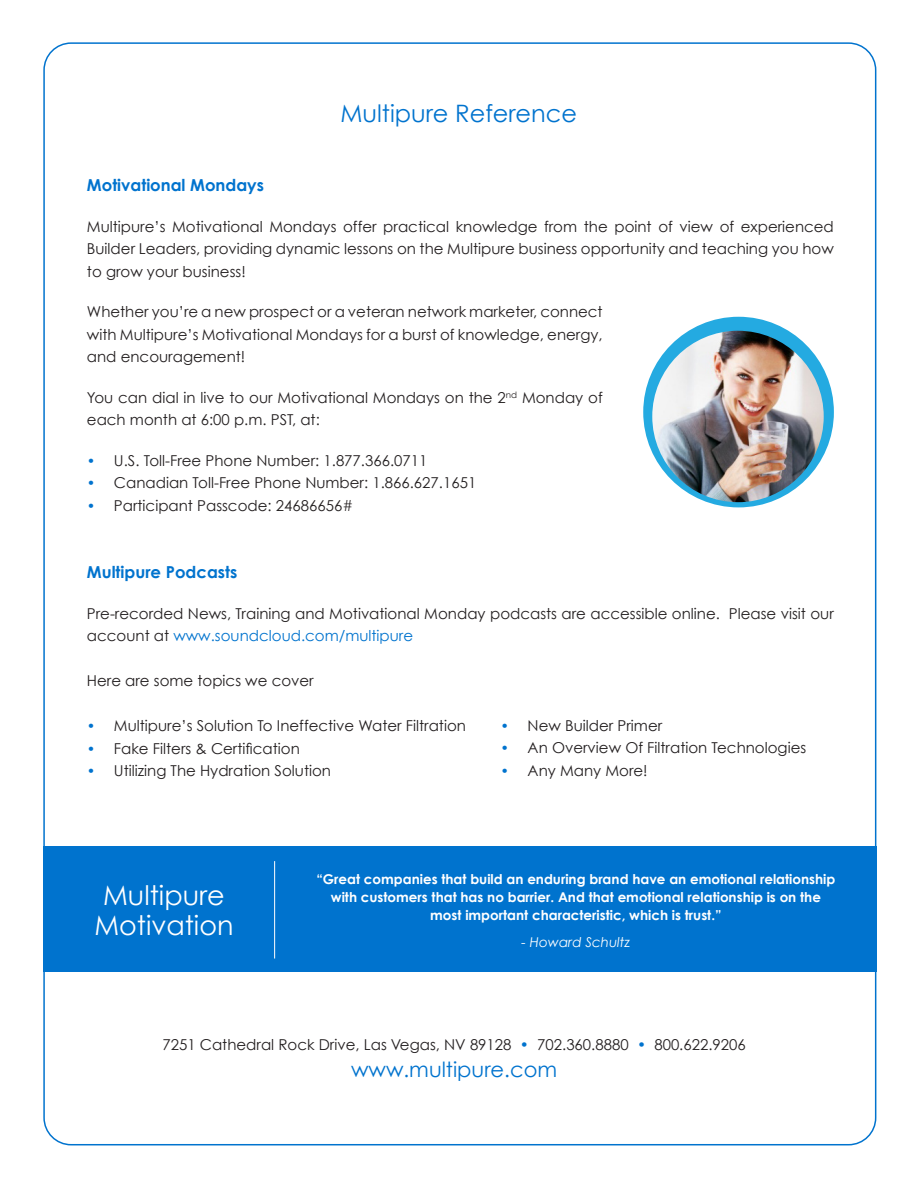
<style>
.page{position:relative;width:918px;height:1188px;background:#fff}
.page>*{position:absolute;margin:0;border:0;box-sizing:border-box;transform-origin:0 0}
.t1{font:27px "Century Gothic";color:#fff}
.t2{font:24px "Century Gothic";color:#0073ce}
.t3{font:21px "Century Gothic";color:#0073ce}
.t4{font:700 16.5px "Century Gothic";color:#0073ce}
.t5{font:15px/22.5px "Century Gothic";color:#231f20;text-align:justify}
.t6{font:700 13.5px "Century Gothic";color:#fff}
.t7{font:italic 13.5px "Century Gothic";color:#fff}
.s1{font-size:14.25px;color:#0073ce}
.s2{color:#0073ce}
</style>
<div class="page">
<div style="left:43px;top:847px;width:833px;height:125px;background:#0073ce"></div>
<hr style="left:274px;top:861px;width:1px;height:98px;background:#fff">
<div style="left:643px;top:317px;width:191px;height:190px;background:#24aae1;border-radius:50%"></div>
<img style="left:652px;top:331px;width:172px;height:171px;border-radius:86px">
<p class="t2" style="left:340px;top:99px;width:238px">Multipure Reference</p>
<p class="t4" style="left:87px;top:175px;width:179px">Motivational Mondays</p>
<p class="t5" style="left:87px;top:215px;width:748px">Multipure’s Motivational Mondays offer practical knowledge from the point of view of experienced Builder Leaders, providing dynamic lessons on the Multipure business opportunity and teaching you how to grow your business!</p>
<p class="t5" style="left:87px;top:300px;width:517px">Whether you’re a new prospect or a veteran network marketer, connect with Multipure’s Motivational Mondays for a burst of knowledge, energy, and encouragement!</p>
<p class="t5" style="left:87px;top:386px;width:517px">You can dial in live to our Motivational Mondays on the 2<sup>nd</sup> Monday of each month at 6:00 p.m. PST, at:</p>
<p class="t5" style="left:87px;top:449px;width:342px"><span class="s1">•</span> U.S. Toll-Free Phone Number: 1.877.366.0711</p>
<p class="t5" style="left:87px;top:471px;width:391px"><span class="s1">•</span> Canadian Toll-Free Phone Number: 1.866.627.1651</p>
<p class="t5" style="left:87px;top:494px;width:268px"><span class="s1">•</span> Participant Passcode: 24686656#</p>
<p class="t4" style="left:87px;top:562px;width:152px">Multipure Podcasts</p>
<p class="t5" style="left:87px;top:602px;width:748px">Pre-recorded News, Training and Motivational Monday podcasts are accessible online. Please visit our account at <span class="s2">www.soundcloud.com/multipure</span></p>
<p class="t5" style="left:87px;top:669px;width:228px">Here are some topics we cover</p>
<p class="t5" style="left:87px;top:714px;width:381px"><span class="s1">•</span> Multipure’s Solution To Ineffective Water Filtration</p>
<p class="t5" style="left:87px;top:737px;width:214px"><span class="s1">•</span> Fake Filters &amp; Certification</p>
<p class="t5" style="left:87px;top:759px;width:246px"><span class="s1">•</span> Utilizing The Hydration Solution</p>
<p class="t5" style="left:501px;top:714px;width:163px"><span class="s1">•</span> New Builder Primer</p>
<p class="t5" style="left:501px;top:737px;width:307px"><span class="s1">•</span> An Overview Of Filtration Technologies</p>
<p class="t5" style="left:501px;top:759px;width:149px"><span class="s1">•</span> Any Many More!</p>
<p class="t1" style="left:103px;top:878px;width:123px">Multipure</p>
<p class="t1" style="left:94px;top:908px;width:141px">Motivation</p>
<p class="t6" style="left:316px;top:871px;width:520px">“Great companies that build an enduring brand have an emotional relationship</p>
<p class="t6" style="left:331px;top:889px;width:492px">with customers that has no barrier. And that emotional relationship is on the</p>
<p class="t6" style="left:430px;top:907px;width:293px">most important characteristic, which is trust.”</p>
<p class="t7" style="left:522px;top:934px;width:110px">- Howard Schultz</p>
<p class="t5" style="left:162px;top:1033px;width:585px">7251 Cathedral Rock Drive, Las Vegas, NV 89128 <span class="s2">•</span> 702.360.8880 <span class="s2">•</span> 800.622.9206</p>
<p class="t3" style="left:351px;top:1057px;width:207px">www.multipure.com</p>
</div>
